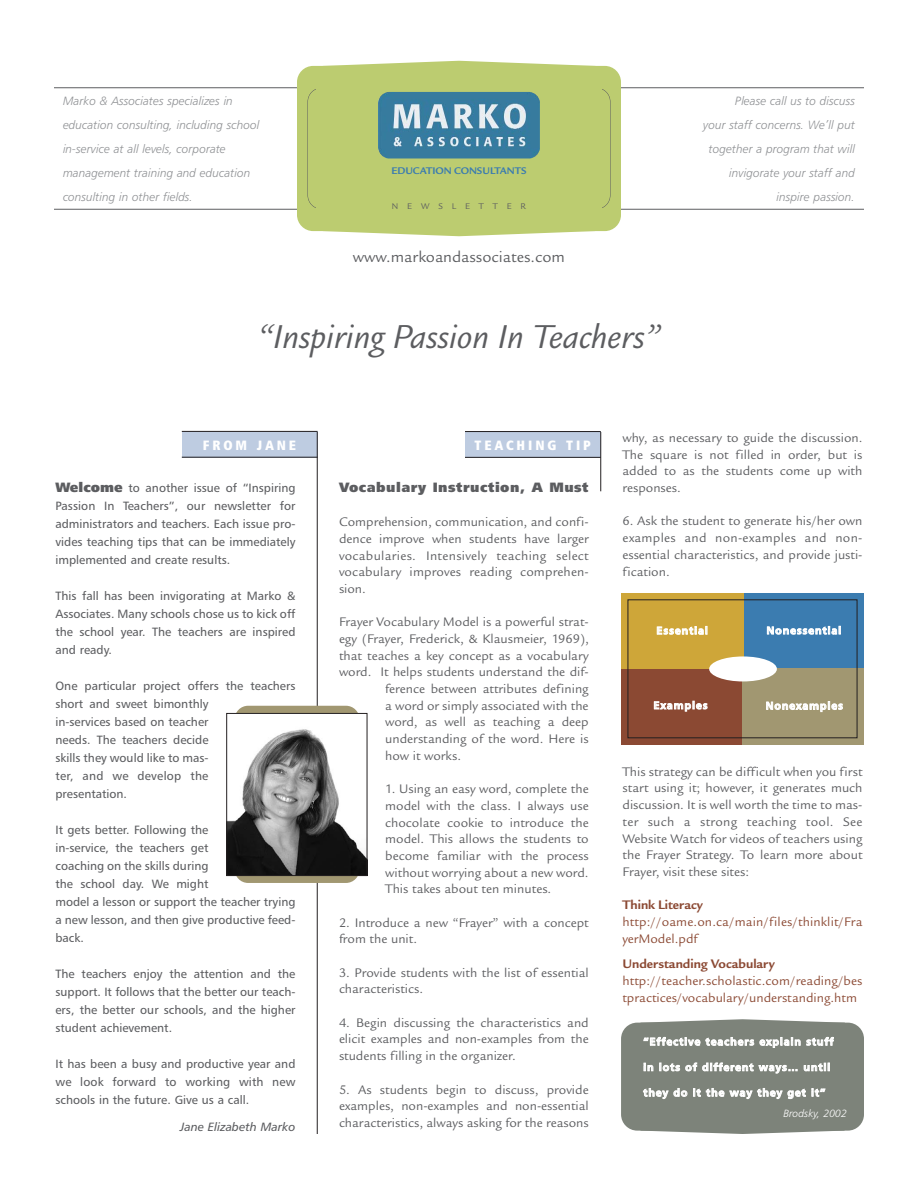
<style>
.page{position:relative;width:918px;height:1188px;background:#fff}
.page>*{position:absolute;margin:0;border:0;box-sizing:border-box;transform-origin:0 0}
.t1{font:italic 36px "Legacy San ITC";color:#5c5d60}
.t2{font:16.5px "Legacy San ITC";color:#5c5d60}
.t3{font:13.5px/16.6px "Legacy San ITC";color:#5c5d60;text-align:justify}
.t4{font:13.5px/16.6px "Legacy San ITC";letter-spacing:.005em;color:#8b4933}
.t5{font:700 13.5px "Legacy San ITC";color:#8b4933}
.t6{font:13.5px "Humanist 777 BT Extra Black B";letter-spacing:.04em;color:#5c5d60}
.t7{font:13.5px "Humanist 777 BT Extra Black Cond B";letter-spacing:.215em;color:#fff}
.t8{font:12px/18px "Humanist 777 BT Roman B";color:#5c5d60;text-align:justify}
.t9{font:12px/24px "Humanist 777 BT Light Italic B";color:#8f9194}
.t10{font:12px "Humanist 777 BT Italic B";color:#5c5d60}
.t11{font:10.5px "Humanist 777 BT Bold B";letter-spacing:.085em;color:#fff}
.t12{font:700 10.5px "Legacy San ITC";color:#3b7cb0}
.t13{font:10.5px "Humanist 777 BT Light Italic B";color:#fff}
.t14{font:9px "Legacy San ITC";letter-spacing:.995em;color:#5c5d60}
.s1{font-family:"Humanist 777 BT Extra Black B";font-size:13.5px}
</style>
<div class="page">
<div style="left:182px;top:431px;width:136px;height:27px;background:#becce1"></div>
<hr style="left:182px;top:431px;width:136px;height:1px;background:#231f20">
<hr style="left:182px;top:457px;width:136px;height:1px;background:#231f20">
<hr style="left:317px;top:432px;width:1px;height:702px;background:#231f20">
<div style="left:465px;top:432px;width:136px;height:26px;background:#becce1"></div>
<hr style="left:54px;top:87px;width:810px;height:1px;background:#5c5d60">
<hr style="left:54px;top:209px;width:810px;height:1px;background:#5c5d60">
<div style="left:235px;top:706px;width:124px;height:177px;background:#a19771;border-radius:14px"></div>
<img style="left:228px;top:715px;width:137px;height:159px">
<div style="left:226px;top:713px;width:141px;height:163px;border:1px solid #231f20"></div>
<hr style="left:465px;top:431px;width:136px;height:1px;background:#231f20">
<hr style="left:465px;top:457px;width:136px;height:1px;background:#231f20">
<hr style="left:600px;top:432px;width:1px;height:59px;background:#231f20">
<div style="left:621px;top:1023px;width:243px;height:108px;background:#7d837a;border-radius:16px"></div>
<svg style="left:641px;top:1019px;width:204px;height:115px"></svg>
<div style="left:297px;top:66px;width:324px;height:165px;background:#bccc70;border-radius:16px"></div>
<svg style="left:323px;top:61px;width:272px;height:175px"></svg>
<img style="left:378px;top:92px;width:162px;height:67px">
<div style="left:308px;top:88px;width:30px;height:121px;border:1px solid #5c5d60;border-radius:14px"></div>
<div style="left:580px;top:88px;width:30px;height:121px;border:1px solid #5c5d60;border-radius:14px"></div>
<div style="left:316px;top:81px;width:29px;height:134px;background:#bccc70"></div>
<div style="left:573px;top:82px;width:28px;height:134px;background:#bccc70"></div>
<div style="left:621px;top:593px;width:243px;height:152px;background:#8b4933"></div>
<div style="left:621px;top:593px;width:243px;height:76px;background:#3b7cb0"></div>
<div style="left:621px;top:593px;width:122px;height:76px;background:#cea639"></div>
<div style="left:743px;top:669px;width:121px;height:76px;background:#a19771"></div>
<div style="left:709px;top:656px;width:68px;height:25px;background:#fff;border-radius:50%"></div>
<div style="left:628px;top:600px;width:229px;height:138px;border:1px solid #231f20"></div>
<p class="t9" style="left:63px;top:90px;width:198px">Marko &amp; Associates specializes in education consulting, including school in-service at all levels, corporate management training and education consulting in other fields.</p>
<p class="t9" style="left:703px;top:90px;width:153px;text-align:right">Please call us to discuss<br>your staff concerns. We’ll put together a program that will invigorate your staff and inspire passion.</p>
<p class="t12" style="left:391px;top:166px;width:137px">EDUCATION CONSULTANTS</p>
<p class="t14" style="left:392px;top:202px;width:136px">NEWSLETTER</p>
<p class="t2" style="left:353px;top:250px;width:214px">www.markoandassociates.com</p>
<h1 class="t1" style="left:258px;top:322px;width:404px">“Inspiring Passion In Teachers”</h1>
<p class="t7" style="left:203px;top:440px;width:95px">FROM JANE</p>
<p class="t8" style="left:56px;top:481px;width:242px"><span class="s1">Welcome</span> to another issue of “Inspiring Passion In Teachers”, our newsletter for administrators and teachers. Each issue pro&shy;vides teaching tips that can be immediately implemented and create results.</p>
<p class="t8" style="left:56px;top:589px;width:242px">This fall has been invigorating at Marko &amp; Associates. Many schools chose us to kick off the school year. The teachers are inspired and ready.</p>
<p class="t8" style="left:56px;top:679px;width:242px;text-align:left">One particular project offers the teachers short and sweet bimonthly<br>in-services based on teacher<br>needs. The teachers decide<br>skills they would like to mas-<br>ter, and we develop the<br>presentation.</p>
<p class="t8" style="left:56px;top:823px;width:242px;text-align:left">It gets better. Following the<br>in-service, the teachers get<br>coaching on the skills during<br>the school day. We might<br>model a lesson or support the teacher trying a new lesson, and then give productive feed&shy;back.</p>
<p class="t8" style="left:56px;top:967px;width:242px">The teachers enjoy the attention and the support. It follows that the better our teach&shy;ers, the better our schools, and the higher student achievement.</p>
<p class="t8" style="left:56px;top:1057px;width:242px">It has been a busy and productive year and we look forward to working with new schools in the future. Give us a call.</p>
<p class="t10" style="left:180px;top:1123px;width:117px">Jane Elizabeth Marko</p>
<p class="t7" style="left:475px;top:440px;width:118px">TEACHING TIP</p>
<p class="t6" style="left:339px;top:483px;width:251px">Vocabulary Instruction, A Must</p>
<p class="t3" style="left:339px;top:515px;width:251px">Comprehension, communication, and confi&shy;dence improve when students have larger vocabularies. Intensively teaching select vocabulary improves reading comprehen&shy;sion.</p>
<p class="t3" style="left:339px;top:615px;width:251px">Frayer Vocabulary Model is a powerful strat-</p>
<p class="t3" style="left:339px;top:632px;width:251px">egy (Frayer, Frederick, &amp; Klausmeier, 1969),</p>
<p class="t3" style="left:339px;top:649px;width:251px">that teaches a key concept as a vocabulary</p>
<p class="t3" style="left:339px;top:665px;width:251px">word. It helps students understand the dif-</p>
<p class="t3" style="left:385px;top:682px;width:205px">ference between attributes defining</p>
<p class="t3" style="left:385px;top:699px;width:205px">a word or simply associated with the</p>
<p class="t3" style="left:385px;top:716px;width:205px">word, as well as teaching a deep</p>
<p class="t3" style="left:385px;top:732px;width:205px">understanding of the word. Here is</p>
<p class="t3" style="left:385px;top:749px;width:78px">how it works.</p>
<p class="t3" style="left:385px;top:782px;width:205px">1. Using an easy word, complete the model with the class. I always use chocolate cookie to introduce the model. This allows the students to become familiar with the process without worrying about a new word.<br>This takes about ten minutes.</p>
<p class="t3" style="left:339px;top:916px;width:251px">2. Introduce a new “Frayer” with a concept from the unit.</p>
<p class="t3" style="left:339px;top:966px;width:251px">3. Provide students with the list of essential characteristics.</p>
<p class="t3" style="left:339px;top:1016px;width:251px">4. Begin discussing the characteristics and elicit examples and non-examples from the students filling in the organizer.</p>
<p class="t3" style="left:339px;top:1083px;width:251px">5. As students begin to discuss, provide examples, non-examples and non-essential characteristics, always asking for the reasons</p>
<p class="t3" style="left:622px;top:431px;width:241px">why, as necessary to guide the discussion.<br>The square is not filled in order, but is added to as the students come up with responses.</p>
<p class="t3" style="left:622px;top:515px;width:242px">6. Ask the student to generate his/her own examples and non-examples and non&shy;essential characteristics, and provide justi&shy;fication.</p>
<p class="t11" style="left:656px;top:626px;width:53px">Essential</p>
<p class="t11" style="left:767px;top:626px;width:76px">Nonessential</p>
<p class="t11" style="left:654px;top:701px;width:55px">Examples</p>
<p class="t11" style="left:766px;top:702px;width:79px">Nonexamples</p>
<p class="t3" style="left:622px;top:765px;width:242px">This strategy can be difficult when you first start using it; however, it generates much discussion. It is well worth the time to mas&shy;ter such a strong teaching tool. See Website Watch for videos of teachers using the Frayer Strategy. To learn more about Frayer, visit these sites:</p>
<p class="t5" style="left:622px;top:899px;width:82px">Think Literacy</p>
<p class="t4" style="left:622px;top:915px;width:242px">http://oame.on.ca/main/files/thinklit/Fra yerModel.pdf</p>
<p class="t5" style="left:622px;top:958px;width:154px">Understanding Vocabulary</p>
<p class="t4" style="left:622px;top:974px;width:242px">http://teacher.scholastic.com/reading/bes tpractices/vocabulary/understanding.htm</p>
<p class="t11" style="left:643px;top:1037px;width:192px">“Effective teachers explain stuff</p>
<p class="t11" style="left:643px;top:1063px;width:188px">in lots of different ways… until</p>
<p class="t11" style="left:643px;top:1088px;width:184px">they do it the way they get it”</p>
<p class="t13" style="left:783px;top:1110px;width:65px">Brodsky, 2002</p>
</div>
